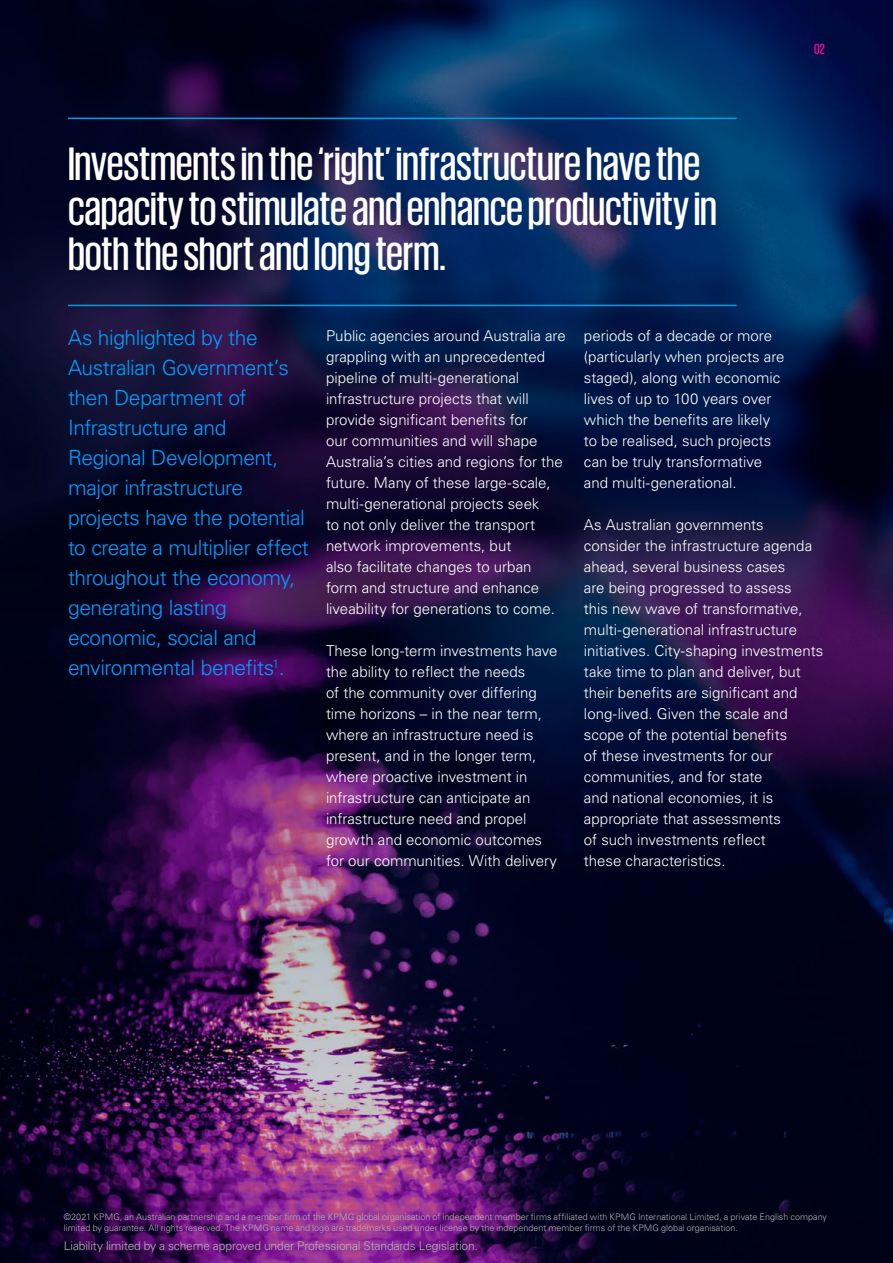
<style>
.page{position:relative;width:893px;height:1263px;background:#fff}
.page>*{position:absolute;margin:0;border:0;box-sizing:border-box;transform-origin:0 0}
.Callout___Large{font:500 48px/45px "Giorgio Sans";letter-spacing:-.005em;color:#fff}
.Callout___Small{font:300 21px/30px "Univers LT Std";letter-spacing:-.02em;color:#009eff}
.Body{font:300 15px/21px "Univers LT Std";color:#fff}
.t1{font:500 15px "Giorgio Sans";color:#ff00a4}
.t2{font:300 12px "Univers LT Std";letter-spacing:-.01em;color:#b3b2b2}
.t3{font:300 9px/10.8px "Univers LT Std";color:#b3b2b2}
</style>
<div class="page">
<img style="left:0;top:0;width:893px;height:1263px">
<hr style="left:68px;top:118px;width:669px;height:1px;background:#009fe3">
<hr style="left:68px;top:305px;width:669px;height:1px;background:#009fe3">
<p class="Callout___Large" style="left:68px;top:140px;width:650px">Investments in the ‘right’ infrastructure have the capacity to stimulate and enhance productivity in both the short and long term.</p>
<p class="t1" style="left:814px;top:41px;width:12px">02</p>
<p class="Callout___Small" style="left:68px;top:322px;width:242px">As highlighted by the<br>Australian Government’s then Department of<br>Infrastructure and<br>Regional Development, major infrastructure projects have the potential to create a multiplier effect throughout the economy, generating lasting economic, social and environmental benefits<sup>1</sup>.</p>
<p class="Body" style="left:326px;top:325px;width:241px">Public agencies around Australia are grappling with an unprecedented pipeline of multi‑generational infrastructure projects that will provide significant benefits for<br>our communities and will shape Australia’s cities and regions for the future. Many of these large‑scale, multi‑generational projects seek<br>to not only deliver the transport network improvements, but<br>also facilitate changes to urban form and structure and enhance liveability for generations to come.</p>
<p class="Body" style="left:326px;top:640px;width:233px">These long‑term investments have the ability to reflect the needs<br>of the community over differing time horizons – in the near term, where an infrastructure need is present, and in the longer term, where proactive investment in infrastructure can anticipate an infrastructure need and propel growth and economic outcomes for our communities. With delivery</p>
<p class="Body" style="left:584px;top:325px;width:202px">periods of a decade or more (particularly when projects are staged), along with economic lives of up to 100 years over which the benefits are likely to be realised, such projects can be truly transformative and multi‑generational.</p>
<p class="Body" style="left:584px;top:514px;width:241px">As Australian governments consider the infrastructure agenda ahead, several business cases<br>are being progressed to assess<br>this new wave of transformative, multi‑generational infrastructure initiatives. City‑shaping investments take time to plan and deliver, but their benefits are significant and long‑lived. Given the scale and scope of the potential benefits<br>of these investments for our communities, and for state<br>and national economies, it is appropriate that assessments<br>of such investments reflect<br>these characteristics.</p>
<p class="t3" style="left:64px;top:1212px;width:765px">©2021 KPMG, an Australian partnership and a member firm of the KPMG global organisation of independent member firms affiliated with KPMG International Limited, a private English company limited by guarantee. All rights reserved. The KPMG name and logo are trademarks used under license by the independent member firms of the KPMG global organisation.</p>
<p class="t2" style="left:64px;top:1238px;width:416px">Liability limited by a scheme approved under Professional Standards Legislation.</p>
</div>
